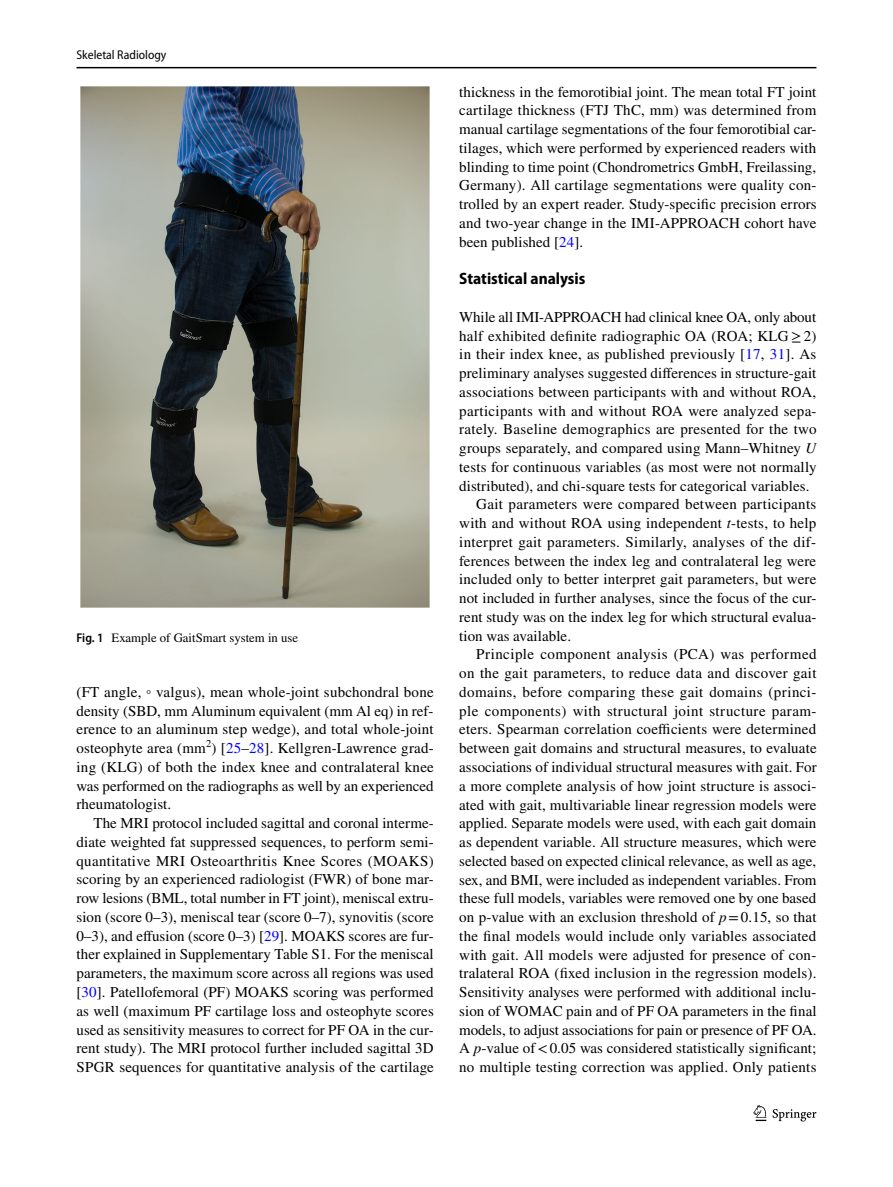
<style>
.page{position:relative;width:893px;height:1187px;background:#fff}
.page>*{position:absolute;margin:0;border:0;box-sizing:border-box;transform-origin:0 0}
.t1{font:700 semi-condensed 16.5px "Myriad Pro";color:#000}
.t2{font:15px/18.8px "STIX";letter-spacing:.01em;color:#000;text-align:justify}
.t3{font:15px "STIX";letter-spacing:.03em;color:#000}
.t4{font:15px "STIX";letter-spacing:-.01em;color:#000}
.t5{font:12.75px "STIX";color:#000}
.t6{font:semi-condensed 12.75px "Myriad Pro";color:#000}
.s1{font-family:"Myriad Pro";font-weight:600;font-stretch:semi-condensed}
.s2{font-family:"Times New Roman"}
.s3{color:#00f}
.s4{font-style:italic}
</style>
<div class="page">
<hr style="left:77px;top:67px;width:739px;height:1px;background:#000">
<svg style="left:753px;top:1105px;width:13px;height:15px"></svg>
<svg style="left:773px;top:1109px;width:43px;height:12px"></svg>
<div style="left:77px;top:87px;width:357px;height:520px;background:linear-gradient(to bottom,#fff,#fff)"></div>
<img style="left:81px;top:87px;width:349px;height:520px">
<p class="t6" style="left:77px;top:48px;width:91px">Skeletal Radiology</p>
<p class="t5" style="left:77px;top:629px;width:223px"><span class="s1">Fig. 1</span> Example of GaitSmart system in use</p>
<p class="t2" style="left:77px;top:683px;width:359px">(FT angle, <span class="s2">◦</span> valgus), mean whole-joint subchondral bone density (SBD, mm Aluminum equivalent (mm Al eq) in ref&shy;erence to an aluminum step wedge), and total whole-joint osteophyte area (mm<sup>2</sup>) [<span class="s3">25</span>–<span class="s3">28</span>]. Kellgren-Lawrence grad&shy;ing (KLG) of both the index knee and contralateral knee was performed on the radiographs as well by an experienced rheumatologist.</p>
<p class="t2" style="left:77px;top:814px;width:359px;text-indent:17px">The MRI protocol included sagittal and coronal interme&shy;diate weighted fat suppressed sequences, to perform semi&shy;quantitative MRI Osteoarthritis Knee Scores (MOAKS) scoring by an experienced radiologist (FWR) of bone mar&shy;row lesions (BML, total number in FT joint), meniscal extru&shy;sion (score 0–3), meniscal tear (score 0–7), synovitis (score 0–3), and effusion (score 0–3) [<span class="s3">29</span>]. MOAKS scores are fur&shy;ther explained in Supplementary Table S1. For the meniscal parameters, the maximum score across all regions was used [<span class="s3">30</span>]. Patellofemoral (PF) MOAKS scoring was performed as well (maximum PF cartilage loss and osteophyte scores used as sensitivity measures to correct for PF OA in the cur&shy;rent study). The MRI protocol further included sagittal 3D SPGR sequences for quantitative analysis of the cartilage</p>
<p class="t2" style="left:459px;top:83px;width:359px">thickness in the femorotibial joint. The mean total FT joint cartilage thickness (FTJ ThC, mm) was determined from manual cartilage segmentations of the four femorotibial car&shy;tilages, which were performed by experienced readers with blinding to time point (Chondrometrics GmbH, Freilassing, Germany). All cartilage segmentations were quality con&shy;trolled by an expert reader. Study-specific precision errors and two-year change in the IMI-APPROACH cohort have been published [<span class="s3">24</span>].</p>
<p class="t1" style="left:459px;top:269px;width:128px">Statistical analysis</p>
<p class="t4" style="left:459px;top:306px;width:358px">While all IMI-APPROACH had clinical knee OA, only about</p>
<p class="t2" style="left:459px;top:327px;width:359px">half exhibited definite radiographic OA (ROA; KLG ≥2)</p>
<p class="t2" style="left:459px;top:346px;width:359px">in their index knee, as published previously [<span class="s3">17</span>, <span class="s3">31</span>]. As</p>
<p class="t2" style="left:459px;top:364px;width:359px">preliminary analyses suggested differences in structure-gait</p>
<p class="t2" style="left:459px;top:383px;width:359px">associations between participants with and without ROA,</p>
<p class="t2" style="left:459px;top:402px;width:359px">participants with and without ROA were analyzed sepa-</p>
<p class="t2" style="left:459px;top:421px;width:359px">rately. Baseline demographics are presented for the two</p>
<p class="t2" style="left:459px;top:439px;width:359px">groups separately, and compared using Mann–Whitney <span class="s4">U</span></p>
<p class="t2" style="left:459px;top:458px;width:359px">tests for continuous variables (as most were not normally</p>
<p class="t2" style="left:459px;top:477px;width:352px">distributed), and chi-square tests for categorical variables.</p>
<p class="t2" style="left:476px;top:496px;width:342px">Gait parameters were compared between participants</p>
<p class="t2" style="left:459px;top:514px;width:359px">with and without ROA using independent <span class="s4">t</span>-tests, to help</p>
<p class="t2" style="left:459px;top:533px;width:358px">interpret gait parameters. Similarly, analyses of the dif-</p>
<p class="t2" style="left:459px;top:552px;width:358px">ferences between the index leg and contralateral leg were</p>
<p class="t2" style="left:459px;top:571px;width:359px">included only to better interpret gait parameters, but were</p>
<p class="t2" style="left:459px;top:589px;width:359px">not included in further analyses, since the focus of the cur-</p>
<p class="t2" style="left:459px;top:608px;width:359px">rent study was on the index leg for which structural evalua-</p>
<p class="t2" style="left:459px;top:627px;width:113px">tion was available.</p>
<p class="t3" style="left:476px;top:644px;width:342px">Principle component analysis (PCA) was performed</p>
<p class="t2" style="left:459px;top:664px;width:359px">on the gait parameters, to reduce data and discover gait</p>
<p class="t2" style="left:459px;top:683px;width:359px">domains, before comparing these gait domains (princi-</p>
<p class="t3" style="left:459px;top:700px;width:359px">ple components) with structural joint structure param-</p>
<p class="t2" style="left:459px;top:721px;width:359px">eters. Spearman correlation coefficients were determined</p>
<p class="t2" style="left:459px;top:739px;width:359px">between gait domains and structural measures, to evaluate</p>
<p class="t2" style="left:459px;top:758px;width:359px">associations of individual structural measures with gait. For</p>
<p class="t2" style="left:459px;top:777px;width:359px">a more complete analysis of how joint structure is associ-</p>
<p class="t2" style="left:459px;top:796px;width:359px">ated with gait, multivariable linear regression models were</p>
<p class="t2" style="left:459px;top:814px;width:359px">applied. Separate models were used, with each gait domain</p>
<p class="t2" style="left:459px;top:833px;width:359px">as dependent variable. All structure measures, which were</p>
<p class="t2" style="left:459px;top:852px;width:358px">selected based on expected clinical relevance, as well as age,</p>
<p class="t2" style="left:459px;top:871px;width:359px">sex, and BMI, were included as independent variables. From</p>
<p class="t2" style="left:459px;top:889px;width:359px">these full models, variables were removed one by one based</p>
<p class="t2" style="left:459px;top:908px;width:359px">on p-value with an exclusion threshold of <span class="s4">p</span>=0.15, so that</p>
<p class="t2" style="left:459px;top:927px;width:359px">the final models would include only variables associated</p>
<p class="t2" style="left:459px;top:946px;width:359px">with gait. All models were adjusted for presence of con-</p>
<p class="t2" style="left:459px;top:964px;width:359px">tralateral ROA (fixed inclusion in the regression models).</p>
<p class="t2" style="left:459px;top:983px;width:359px">Sensitivity analyses were performed with additional inclu-</p>
<p class="t2" style="left:459px;top:1002px;width:359px">sion of WOMAC pain and of PF OA parameters in the final</p>
<p class="t2" style="left:459px;top:1021px;width:359px">models, to adjust associations for pain or presence of PF OA.</p>
<p class="t2" style="left:459px;top:1039px;width:359px">A <span class="s4">p</span>-value of&lt;0.05 was considered statistically significant;</p>
<p class="t2" style="left:459px;top:1058px;width:359px">no multiple testing correction was applied. Only patients</p>
</div>
